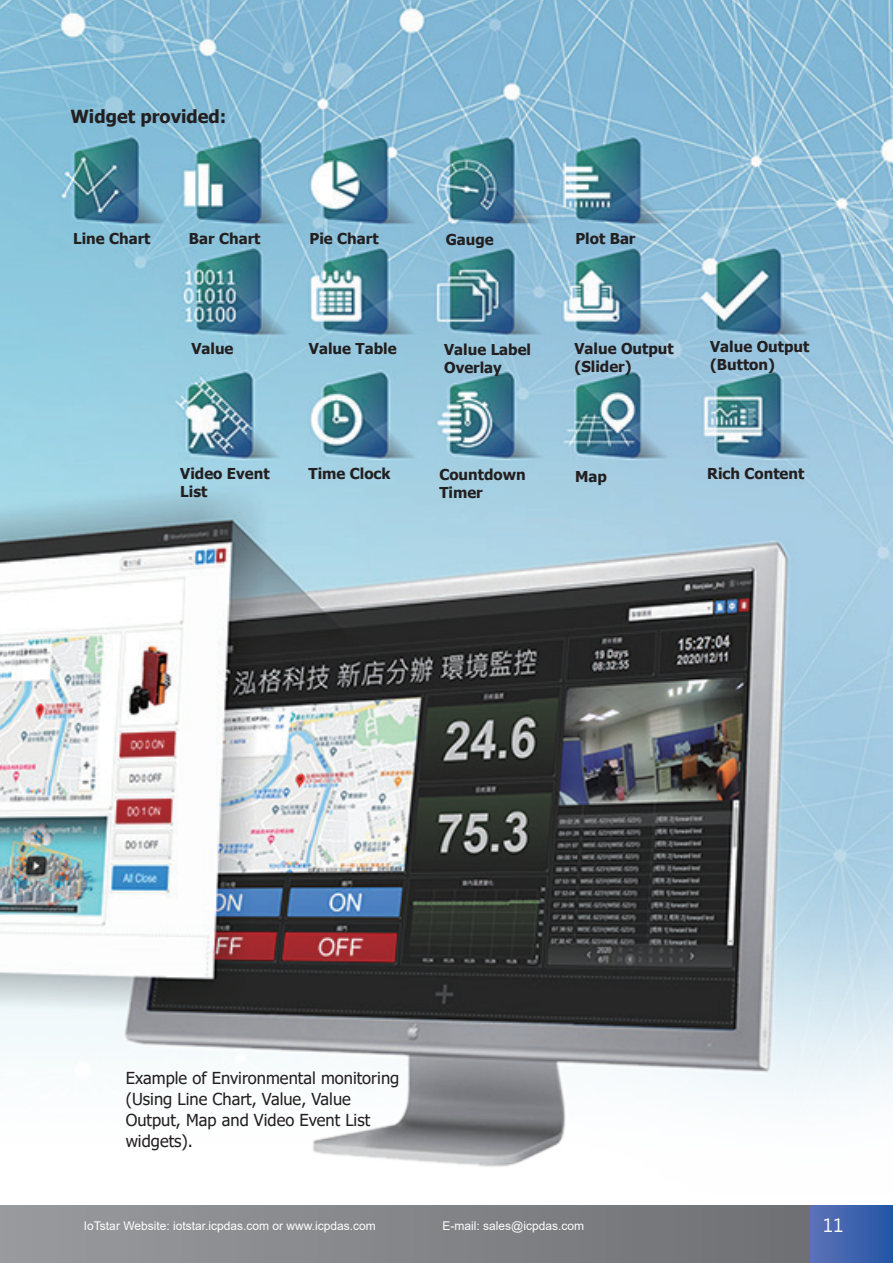
<style>
.page{position:relative;width:893px;height:1263px;background:#fff}
.page>*{position:absolute;margin:0;border:0;box-sizing:border-box;transform-origin:0 0}
.t1{font:700 18px "Tahoma";color:#231f20}
.t2{font:18px "Microsoft Jheng Hei";color:#fff}
.t3{font:16.5px/21.3px "Tahoma";color:#231f20}
.t4{font:700 15px/18px "Tahoma";color:#231f20}
.t5{font:12px "Arial";color:#fff}
</style>
<div class="page">
<img style="left:0;top:0;width:893px;height:1263px">
<p class="t1" style="left:70px;top:104px;width:158px">Widget provided:</p>
<p class="t4" style="left:73px;top:230px;width:79px">Line Chart</p>
<p class="t4" style="left:189px;top:230px;width:73px">Bar Chart</p>
<p class="t4" style="left:310px;top:230px;width:71px">Pie Chart</p>
<p class="t4" style="left:446px;top:231px;width:50px">Gauge</p>
<p class="t4" style="left:575px;top:230px;width:62px">Plot Bar</p>
<p class="t4" style="left:191px;top:340px;width:44px">Value</p>
<p class="t4" style="left:309px;top:340px;width:89px">Value Table</p>
<p class="t4" style="left:444px;top:341px;width:89px">Value Label<br>Overlay</p>
<p class="t4" style="left:574px;top:340px;width:101px">Value Output (Slider)</p>
<p class="t4" style="left:710px;top:338px;width:101px">Value Output (Button)</p>
<p class="t4" style="left:180px;top:465px;width:91px">Video Event<br>List</p>
<p class="t4" style="left:308px;top:465px;width:84px">Time Clock</p>
<p class="t4" style="left:439px;top:466px;width:88px">Countdown<br>Timer</p>
<p class="t4" style="left:575px;top:468px;width:33px">Map</p>
<p class="t4" style="left:707px;top:465px;width:99px">Rich Content</p>
<p class="t3" style="left:126px;top:1068px;width:275px">Example of Environmental monitoring (Using Line Chart, Value, Value<br>Output, Map and Video Event List widgets).</p>
<p class="t5" style="left:84px;top:1217px;width:293px">IoTstar Website: iotstar.icpdas.com or www.icpdas.com</p>
<p class="t5" style="left:443px;top:1217px;width:143px">E-mail: sales@icpdas.com</p>
<p class="t2" style="left:823px;top:1214px;width:22px">11</p>
</div>
